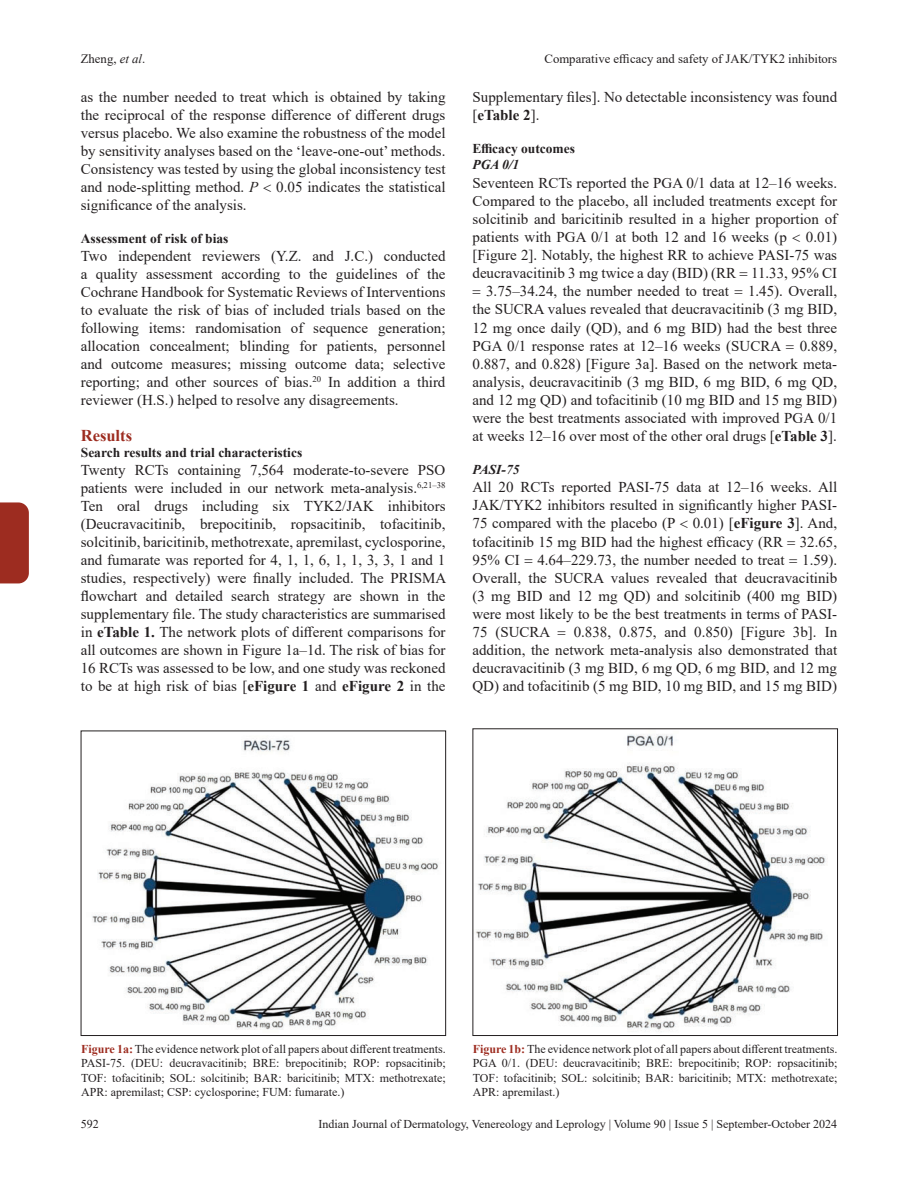
<style>
.page{position:relative;width:918px;height:1188px;background:#fff}
.page>*{position:absolute;margin:0;border:0;box-sizing:border-box;transform-origin:0 0}
.heading1{font:700 16.5px "Times New Roman";color:#9d2c20}
.para_first_last{font:15px/18px "Times New Roman";color:#231f20;text-align:justify}
.heading2{font:700 13.5px "Times New Roman";color:#231f20}
.heading2_stack{font:700 13.5px "Times New Roman";color:#231f20}
.heading3{font:italic 700 13.5px "Times New Roman";color:#231f20}
.heading3_stack{font:italic 700 13.5px "Times New Roman";color:#231f20}
.t1{font:12.75px "Times New Roman";color:#231f20}
.float_figure_figure{font:12px/14.4px "Times New Roman";color:#231f20;text-align:justify}
.s1{font-style:italic}
.s2{font-weight:700}
.s3{font-weight:700;color:#9d2c20}
</style>
<div class="page">
<div style="left:0;top:502px;width:29px;height:81px;background:#9d2c20"></div>
<img style="left:92px;top:740px;width:346px;height:290px">
<div style="left:81px;top:731px;width:365px;height:305px;border:1px solid #231f20"></div>
<img style="left:476px;top:734px;width:350px;height:298px">
<div style="left:473px;top:728px;width:365px;height:308px;border:1px solid #231f20"></div>
<p class="t1" style="left:81px;top:50px;width:66px">Zheng, <span class="s1">et al</span>.</p>
<p class="t1" style="left:545px;top:50px;width:294px">Comparative efficacy and safety of JAK/TYK2 inhibitors</p>
<p class="para_first_last" style="left:81px;top:88px;width:366px">as the number needed to treat which is obtained by taking the reciprocal of the response difference of different drugs versus placebo. We also examine the robustness of the model by sensitivity analyses based on the ‘leave-one-out’ methods.<br>Consistency was tested by using the global inconsistency test and node-splitting method. <span class="s1">P</span> 0.05 indicates the statistical significance of the analysis.</p>
<p class="heading2" style="left:81px;top:229px;width:149px">Assessment of risk of bias</p>
<p class="para_first_last" style="left:81px;top:246px;width:366px">Two independent reviewers (Y.Z. and J.C.) conducted a quality assessment according to the guidelines of the Cochrane Handbook for Systematic Reviews of Interventions to evaluate the risk of bias of included trials based on the following items: randomisation of sequence generation; allocation concealment; blinding for patients, personnel and outcome measures; missing outcome data; selective reporting; and other sources of bias.<sup>20</sup> In addition a third reviewer (H.S.) helped to resolve any disagreements.</p>
<p class="heading1" style="left:81px;top:424px;width:53px">Results</p>
<p class="heading2_stack" style="left:81px;top:443px;width:223px">Search results and trial characteristics</p>
<p class="para_first_last" style="left:81px;top:461px;width:367px">Twenty RCTs containing 7,564 moderate-to-severe PSO patients were included in our network meta-analysis.<sup>6,21–38<br></sup>Ten oral drugs including six TYK2/JAK inhibitors (Deucravacitinib, brepocitinib, ropsacitinib, tofacitinib, solcitinib, baricitinib, methotrexate, apremilast, cyclosporine, and fumarate was reported for 4, 1, 1, 6, 1, 1, 3, 3, 1 and 1 studies, respectively) were finally included. The PRISMA flowchart and detailed search strategy are shown in the supplementary file. The study characteristics are summarised in <span class="s2">eTable 1.</span> The network plots of different comparisons for all outcomes are shown in Figure 1a–1d. The risk of bias for 16 RCTs was assessed to be low, and one study was reckoned to be at high risk of bias [<span class="s2">eFigure 1</span> and <span class="s2">eFigure 2</span> in the</p>
<p class="para_first_last" style="left:472px;top:88px;width:366px">Supplementary files]. No detectable inconsistency was found [<span class="s2">eTable 2</span>].</p>
<p class="heading2" style="left:472px;top:139px;width:104px">Efficacy outcomes</p>
<p class="heading3_stack" style="left:472px;top:156px;width:48px">PGA 0/1</p>
<p class="para_first_last" style="left:472px;top:173px;width:366px">Seventeen RCTs reported the PGA 0/1 data at 12–16 weeks.<br>Compared to the placebo, all included treatments except for solcitinib and baricitinib resulted in a higher proportion of patients with PGA 0/1 at both 12 and 16 weeks (p</p>
<p class="para_first_last" style="left:806px;top:227px;width:33px">0.01)</p>
<p class="para_first_last" style="left:472px;top:246px;width:366px">[Figure 2]. Notably, the highest RR to achieve PASI-75 was</p>
<p class="para_first_last" style="left:472px;top:264px;width:366px">deucravacitinib 3 mg twice a day (BID) (RR 11.33, 95% CI</p>
<p class="para_first_last" style="left:486px;top:282px;width:245px">3.75–34.24, the number needed to treat</p>
<p class="para_first_last" style="left:472px;top:282px;width:366px;text-indent:276px">1.45). Overall, the SUCRA values revealed that deucravacitinib (3 mg BID, 12 mg once daily (QD), and 6 mg BID) had the best three PGA 0/1 response rates at 12–16 weeks (SUCRA 0.889, 0.887, and 0.828) [Figure 3a]. Based on the network meta&shy;analysis, deucravacitinib (3 mg BID, 6 mg BID, 6 mg QD, and 12 mg QD) and tofacitinib (10 mg BID and 15 mg BID) were the best treatments associated with improved PGA 0/1 at weeks 12–16 over most of the other oral drugs [<span class="s2">eTable 3</span>].</p>
<p class="heading3" style="left:472px;top:460px;width:49px">PASI-75</p>
<p class="para_first_last" style="left:472px;top:478px;width:366px">All 20 RCTs reported PASI-75 data at 12–16 weeks. All JAK/TYK2 inhibitors resulted in significantly higher PASI-75 compared with the placebo (P 0.01) [<span class="s2">eFigure 3</span>]. And, tofacitinib 15 mg BID had the highest efficacy (RR 32.65, 95% CI 4.64–229.73, the number needed to treat 1.59).<br>Overall, the SUCRA values revealed that deucravacitinib (3 mg BID and 12 mg QD) and solcitinib (400 mg BID) were most likely to be the best treatments in terms of PASI-75 (SUCRA</p>
<p class="para_first_last" style="left:472px;top:623px;width:366px;text-indent:101px">0.838, 0.875, and 0.850) [Figure 3b]. In addition, the network meta-analysis also demonstrated that deucravacitinib (3 mg BID, 6 mg QD, 6 mg BID, and 12 mg QD) and tofacitinib (5 mg BID, 10 mg BID, and 15 mg BID)</p>
<p class="float_figure_figure" style="left:81px;top:1041px;width:366px"><span class="s3">Figure 1a:</span> The evidence network plot of all papers about different treatments.<br>PASI-75. (DEU: deucravacitinib; BRE: brepocitinib; ROP: ropsacitinib; TOF: tofacitinib; SOL: solcitinib; BAR: baricitinib; MTX: methotrexate; APR: apremilast; CSP: cyclosporine; FUM: fumarate.)</p>
<p class="float_figure_figure" style="left:473px;top:1041px;width:366px"><span class="s3">Figure 1b:</span> The evidence network plot of all papers about different treatments.<br>PGA 0/1. (DEU: deucravacitinib; BRE: brepocitinib; ROP: ropsacitinib; TOF: tofacitinib; SOL: solcitinib; BAR: baricitinib; MTX: methotrexate; APR: apremilast.)</p>
<p class="float_figure_figure" style="left:81px;top:1117px;width:19px">592</p>
<p class="float_figure_figure" style="left:318px;top:1117px;width:520px">Indian Journal of Dermatology, Venereology and Leprology | Volume 90 | Issue 5 | September-October 2024</p>
</div>
